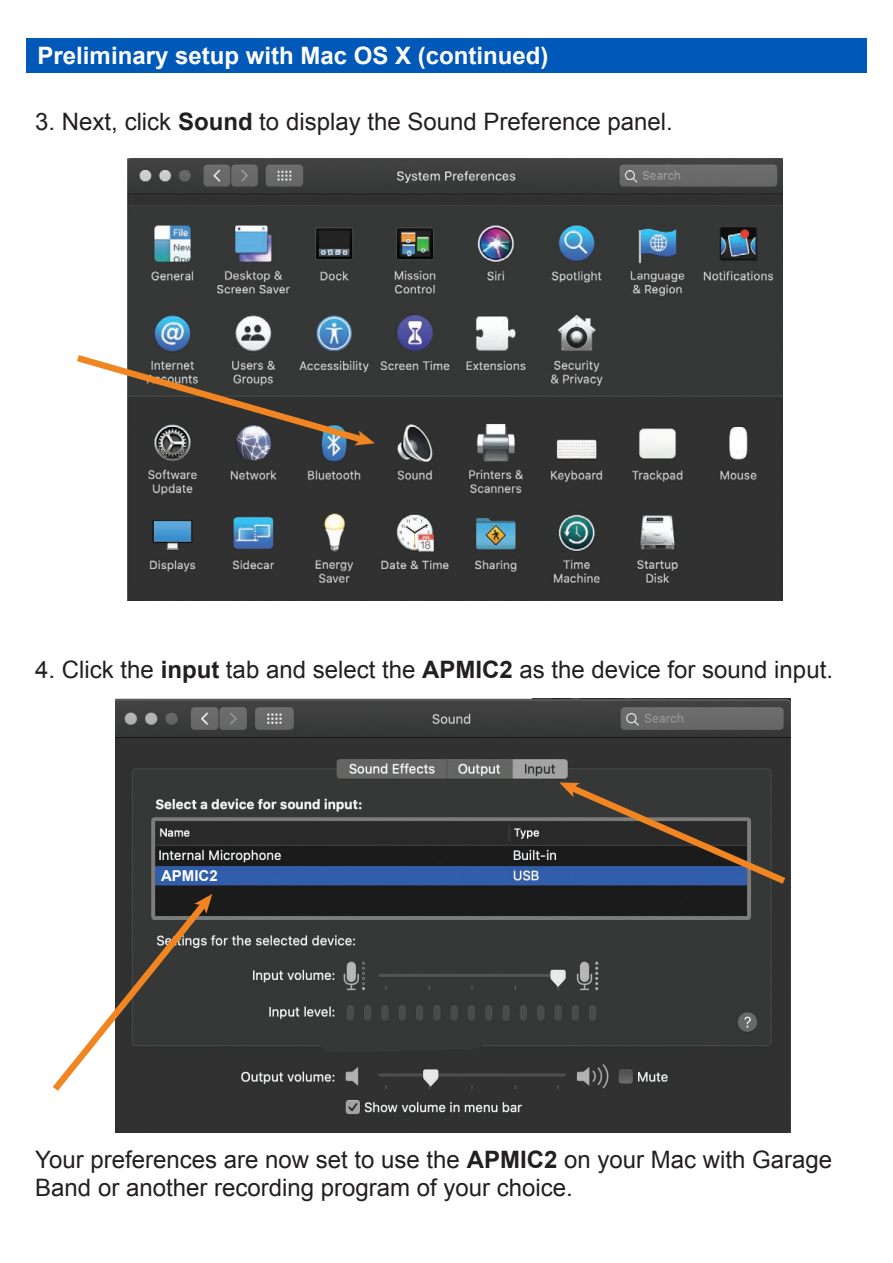
<style>
.page{position:relative;width:893px;height:1263px;background:#fff}
.page>*{position:absolute;margin:0;border:0;box-sizing:border-box;transform-origin:0 0}
.t1{font:24px/28.8px "Arial";color:#231f20}
.t2{font:700 24px "Arial";color:#fff}
.t3{font:700 15px "Arial";color:#fff}
.s1{font-weight:700}
</style>
<div class="page">
<img style="left:128px;top:159px;width:655px;height:441px">
<img style="left:116px;top:698px;width:675px;height:435px">
<svg style="left:77px;top:350px;width:298px;height:97px"></svg>
<svg style="left:53px;top:894px;width:160px;height:204px"></svg>
<svg style="left:559px;top:779px;width:232px;height:110px;background:#3c3c41"></svg>
<div style="left:26px;top:38px;width:841px;height:34px;background:#0058b8"></div>
<p class="t2" style="left:38px;top:40px;width:512px">Preliminary setup with Mac OS X (continued)</p>
<p class="t1" style="left:35px;top:107px;width:639px">3. Next, click <span class="s1">Sound</span> to display the Sound Preference panel.</p>
<p class="t1" style="left:35px;top:656px;width:799px">4. Click the <span class="s1">input</span> tab and select the <span class="s1">APMIC2</span> as the device for sound input.</p>
<p class="t3" style="left:161px;top:866px;width:58px">APMIC2</p>
<p class="t1" style="left:35px;top:1145px;width:798px">Your preferences are now set to use the <span class="s1">APMIC2</span> on your Mac with Garage<br>Band or another recording program of your choice.</p>
</div>
